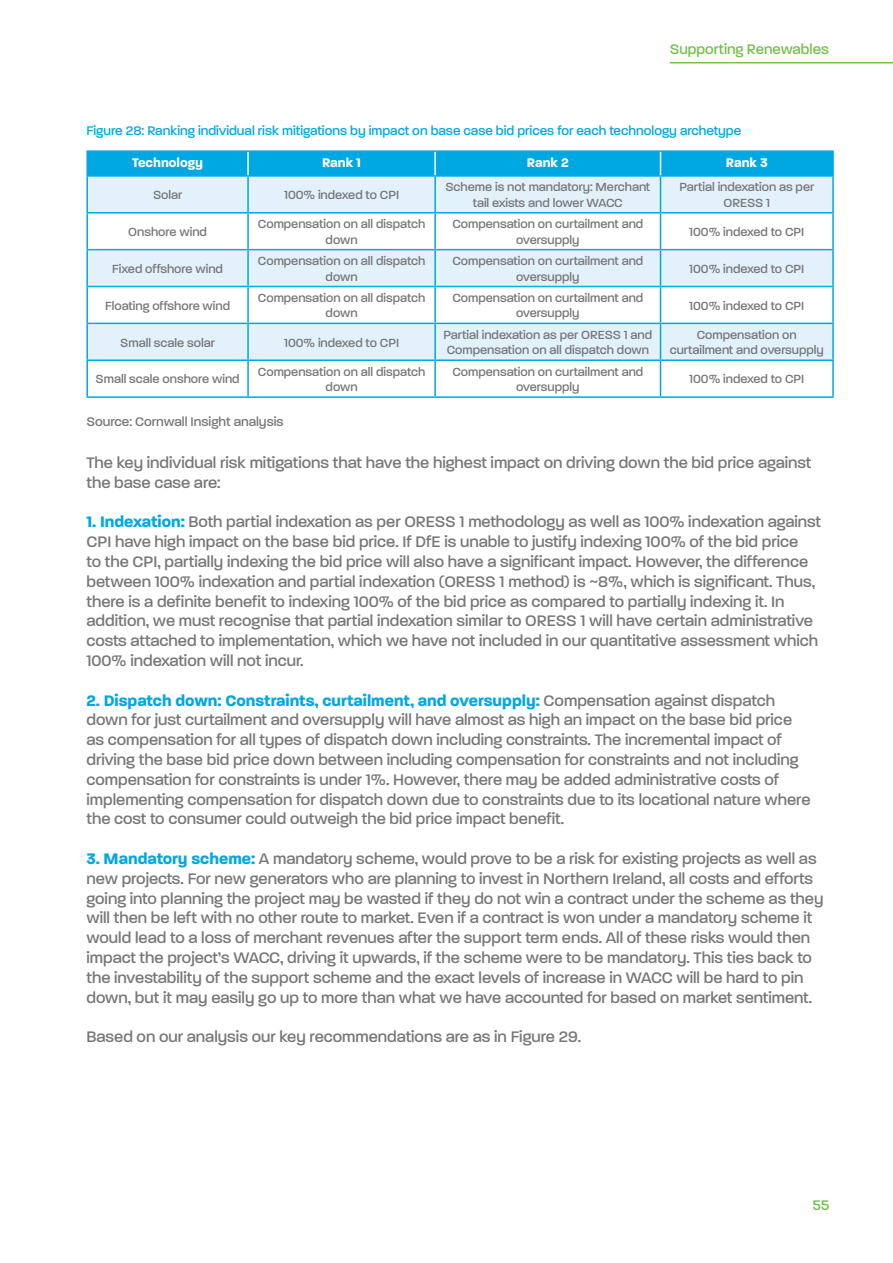
<style>
.page{position:relative;width:893px;height:1263px;background:#fff}
.page>*{position:absolute;margin:0;border:0;box-sizing:border-box;transform-origin:0 0}
.t1{font:500 16.5px/19.8px "Paralucent";color:#77777a}
.t2{font:500 15px "Paralucent";color:#77be4e}
.t3{font:500 13.5px "Paralucent";color:#00a8e2}
.t4{font:500 13.5px "Paralucent";color:#77777a}
.t5{font:700 13.5px "Paralucent";color:#fff}
.t6{font:500 12.75px/15.3px "Paralucent";color:#77777a;text-align:center}
.s1{font-weight:700;color:#00a8e2}
</style>
<div class="page">
<svg style="left:88px;top:214px;width:744px;height:182px"></svg>
<svg style="left:88px;top:250px;width:744px;height:109px;fill:#e3f1fb"></svg>
<hr style="left:86px;top:150px;width:162px;height:2px;background:#00a8e2">
<hr style="left:248px;top:150px;width:187px;height:2px;background:#00a8e2">
<hr style="left:435px;top:150px;width:225px;height:2px;background:#00a8e2">
<hr style="left:660px;top:150px;width:174px;height:2px;background:#00a8e2">
<hr style="left:86px;top:175px;width:162px;height:2px;background:#00a8e2">
<hr style="left:660px;top:175px;width:174px;height:2px;background:#00a8e2">
<svg style="left:87px;top:151px;width:746px;height:61px;background:#83d2f0"></svg>
<hr style="left:86px;top:177px;width:2px;height:35px;background:#00a8e2">
<hr style="left:247px;top:177px;width:2px;height:35px;background:#00a8e2">
<hr style="left:434px;top:177px;width:2px;height:35px;background:#00a8e2">
<hr style="left:660px;top:177px;width:1px;height:35px;background:#00a8e2">
<hr style="left:832px;top:177px;width:2px;height:35px;background:#00a8e2">
<hr style="left:86px;top:214px;width:2px;height:35px;background:#00a8e2">
<hr style="left:247px;top:214px;width:2px;height:35px;background:#00a8e2">
<hr style="left:86px;top:212px;width:162px;height:2px;background:#00a8e2">
<hr style="left:248px;top:212px;width:187px;height:2px;background:#00a8e2">
<hr style="left:435px;top:212px;width:225px;height:2px;background:#00a8e2">
<hr style="left:660px;top:212px;width:174px;height:2px;background:#00a8e2">
<hr style="left:434px;top:214px;width:2px;height:35px;background:#00a8e2">
<hr style="left:660px;top:214px;width:1px;height:35px;background:#00a8e2">
<hr style="left:832px;top:214px;width:2px;height:35px;background:#00a8e2">
<hr style="left:86px;top:250px;width:2px;height:36px;background:#00a8e2">
<hr style="left:247px;top:250px;width:2px;height:36px;background:#00a8e2">
<hr style="left:86px;top:249px;width:162px;height:1px;background:#00a8e2">
<hr style="left:248px;top:249px;width:187px;height:1px;background:#00a8e2">
<hr style="left:435px;top:249px;width:225px;height:1px;background:#00a8e2">
<hr style="left:660px;top:249px;width:174px;height:1px;background:#00a8e2">
<hr style="left:434px;top:250px;width:2px;height:36px;background:#00a8e2">
<hr style="left:660px;top:250px;width:1px;height:36px;background:#00a8e2">
<hr style="left:832px;top:250px;width:2px;height:36px;background:#00a8e2">
<hr style="left:86px;top:287px;width:2px;height:36px;background:#00a8e2">
<hr style="left:247px;top:287px;width:2px;height:36px;background:#00a8e2">
<hr style="left:86px;top:286px;width:162px;height:1px;background:#00a8e2">
<hr style="left:248px;top:286px;width:187px;height:1px;background:#00a8e2">
<hr style="left:435px;top:286px;width:225px;height:1px;background:#00a8e2">
<hr style="left:660px;top:286px;width:174px;height:1px;background:#00a8e2">
<hr style="left:434px;top:287px;width:2px;height:36px;background:#00a8e2">
<hr style="left:660px;top:287px;width:1px;height:36px;background:#00a8e2">
<hr style="left:832px;top:287px;width:2px;height:36px;background:#00a8e2">
<hr style="left:86px;top:324px;width:2px;height:35px;background:#00a8e2">
<hr style="left:247px;top:324px;width:2px;height:35px;background:#00a8e2">
<hr style="left:86px;top:323px;width:162px;height:1px;background:#00a8e2">
<hr style="left:248px;top:323px;width:187px;height:1px;background:#00a8e2">
<hr style="left:435px;top:323px;width:225px;height:1px;background:#00a8e2">
<hr style="left:660px;top:323px;width:174px;height:1px;background:#00a8e2">
<hr style="left:434px;top:324px;width:2px;height:35px;background:#00a8e2">
<hr style="left:660px;top:324px;width:1px;height:35px;background:#00a8e2">
<hr style="left:832px;top:324px;width:2px;height:35px;background:#00a8e2">
<hr style="left:86px;top:361px;width:2px;height:35px;background:#00a8e2">
<hr style="left:247px;top:361px;width:2px;height:35px;background:#00a8e2">
<hr style="left:86px;top:359px;width:162px;height:2px;background:#00a8e2">
<hr style="left:248px;top:359px;width:187px;height:2px;background:#00a8e2">
<hr style="left:435px;top:359px;width:225px;height:2px;background:#00a8e2">
<hr style="left:660px;top:359px;width:174px;height:2px;background:#00a8e2">
<hr style="left:434px;top:361px;width:2px;height:35px;background:#00a8e2">
<hr style="left:660px;top:361px;width:1px;height:35px;background:#00a8e2">
<hr style="left:832px;top:361px;width:2px;height:35px;background:#00a8e2">
<hr style="left:86px;top:396px;width:162px;height:2px;background:#00a8e2">
<hr style="left:248px;top:396px;width:187px;height:2px;background:#00a8e2">
<hr style="left:435px;top:396px;width:225px;height:2px;background:#00a8e2">
<hr style="left:660px;top:396px;width:174px;height:2px;background:#00a8e2">
<hr style="left:86px;top:152px;width:2px;height:23px;background:#00a8e2">
<hr style="left:832px;top:152px;width:2px;height:23px;background:#00a8e2">
<hr style="left:670px;top:62px;width:223px;height:1px;background:#77be4e">
<p class="t2" style="left:670px;top:40px;width:161px">Supporting Renewables</p>
<p class="t3" style="left:86px;top:123px;width:656px">Figure 28: Ranking individual risk mitigations by impact on base case bid prices for each technology archetype</p>
<p class="t5" style="left:132px;top:155px;width:72px">Technology</p>
<p class="t5" style="left:322px;top:155px;width:40px">Rank 1</p>
<p class="t5" style="left:527px;top:155px;width:43px">Rank 2</p>
<p class="t5" style="left:726px;top:155px;width:43px">Rank 3</p>
<p class="t6" style="left:153px;top:187px;width:31px">Solar</p>
<p class="t6" style="left:284px;top:187px;width:117px">100% indexed to CPI</p>
<p class="t6" style="left:445px;top:180px;width:206px">Scheme is not mandatory: Merchant tail exists and lower WACC</p>
<p class="t6" style="left:679px;top:180px;width:136px">Partial indexation as per<br>ORESS 1</p>
<p class="t6" style="left:128px;top:224px;width:80px">Onshore wind</p>
<p class="t6" style="left:258px;top:217px;width:169px">Compensation on all dispatch down</p>
<p class="t6" style="left:452px;top:217px;width:192px">Compensation on curtailment and oversupply</p>
<p class="t6" style="left:689px;top:224px;width:117px">100% indexed to CPI</p>
<p class="t6" style="left:112px;top:261px;width:112px">Fixed offshore wind</p>
<p class="t6" style="left:258px;top:253px;width:169px">Compensation on all dispatch down</p>
<p class="t6" style="left:452px;top:253px;width:192px">Compensation on curtailment and oversupply</p>
<p class="t6" style="left:689px;top:261px;width:117px">100% indexed to CPI</p>
<p class="t6" style="left:105px;top:298px;width:127px">Floating offshore wind</p>
<p class="t6" style="left:258px;top:290px;width:169px">Compensation on all dispatch down</p>
<p class="t6" style="left:452px;top:290px;width:192px">Compensation on curtailment and oversupply</p>
<p class="t6" style="left:689px;top:298px;width:117px">100% indexed to CPI</p>
<p class="t6" style="left:120px;top:335px;width:96px">Small scale solar</p>
<p class="t6" style="left:284px;top:335px;width:117px">100% indexed to CPI</p>
<p class="t6" style="left:443px;top:327px;width:210px">Partial indexation as per ORESS 1 and</p>
<p class="t6" style="left:447px;top:342px;width:204px">Compensation on all dispatch down</p>
<p class="t6" style="left:670px;top:327px;width:156px">Compensation on curtailment and oversupply</p>
<p class="t6" style="left:96px;top:372px;width:146px">Small scale onshore wind</p>
<p class="t6" style="left:258px;top:364px;width:169px">Compensation on all dispatch down</p>
<p class="t6" style="left:452px;top:364px;width:192px">Compensation on curtailment and oversupply</p>
<p class="t6" style="left:689px;top:372px;width:117px">100% indexed to CPI</p>
<p class="t4" style="left:86px;top:414px;width:199px">Source: Cornwall Insight analysis</p>
<p class="t1" style="left:86px;top:453px;width:726px">The key individual risk mitigations that have the highest impact on driving down the bid price against the base case are:</p>
<p class="t1" style="left:86px;top:512px;width:736px"><span class="s1">1. Indexation:</span> Both partial indexation as per ORESS 1 methodology as well as 100% indexation against CPI have high impact on the base bid price. If DfE is unable to justify indexing 100% of the bid price<br>to the CPI, partially indexing the bid price will also have a significant impact. However, the difference between 100% indexation and partial indexation (ORESS 1 method) is ~8%, which is significant. Thus, there is a definite benefit to indexing 100% of the bid price as compared to partially indexing it. In addition, we must recognise that partial indexation similar to ORESS 1 will have certain administrative costs attached to implementation, which we have not included in our quantitative assessment which 100% indexation will not incur.</p>
<p class="t1" style="left:86px;top:690px;width:726px"><span class="s1">2. Dispatch down: Constraints, curtailment, and oversupply:</span> Compensation against dispatch down for just curtailment and oversupply will have almost as high an impact on the base bid price as compensation for all types of dispatch down including constraints. The incremental impact of driving the base bid price down between including compensation for constraints and not including compensation for constraints is under 1%. However, there may be added administrative costs of implementing compensation for dispatch down due to constraints due to its locational nature where the cost to consumer could outweigh the bid price impact benefit.</p>
<p class="t1" style="left:86px;top:849px;width:738px"><span class="s1">3. Mandatory scheme:</span> A mandatory scheme, would prove to be a risk for existing projects as well as new projects. For new generators who are planning to invest in Northern Ireland, all costs and efforts going into planning the project may be wasted if they do not win a contract under the scheme as they will then be left with no other route to market. Even if a contract is won under a mandatory scheme it would lead to a loss of merchant revenues after the support term ends. All of these risks would then impact the project’s WACC, driving it upwards, if the scheme were to be mandatory. This ties back to the investability of the support scheme and the exact levels of increase in WACC will be hard to pin down, but it may easily go up to more than what we have accounted for based on market sentiment.</p>
<p class="t1" style="left:86px;top:1027px;width:496px">Based on our analysis our key recommendations are as in Figure 29.</p>
<p class="t2" style="left:812px;top:1196px;width:18px">55</p>
</div>
